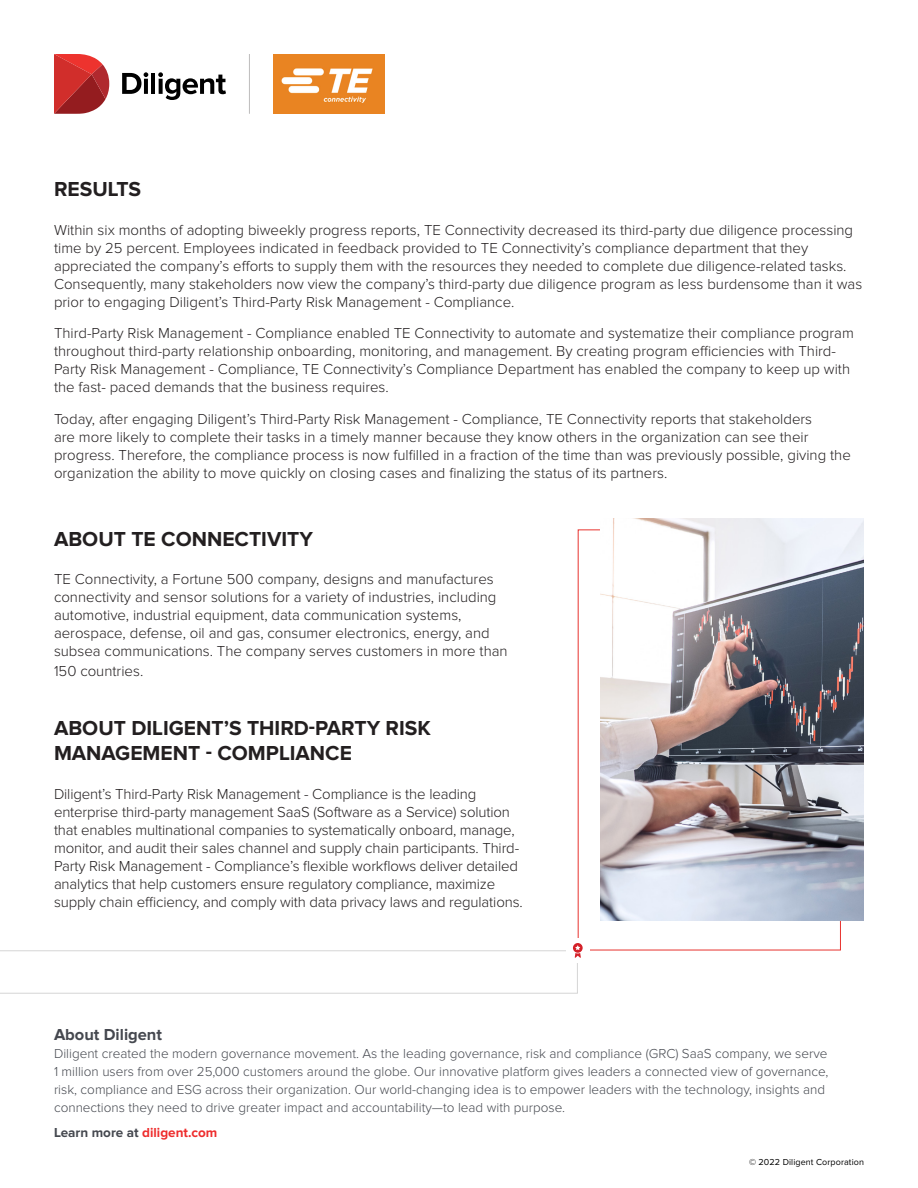
<style>
.page{position:relative;width:918px;height:1188px;background:#fff}
.page>*{position:absolute;margin:0;border:0;box-sizing:border-box;transform-origin:0 0}
.Body_text{font:700 21px/25.2px "Proxima Nova";color:#231f20}
.H4_-_Body{font:700 16.5px "Proxima Nova";color:#45484f}
.Body_text-2{font:300 15px/18px "Proxima Nova";color:#231f20}
.SG_Brochure_-_BODY{font:300 13.5px/18px "Proxima Nova";color:#45484f}
.SG_Brochure_-_BODY-2{font:700 13.5px "Proxima Nova";color:#ee2d2d}
.H6_-_Sub_Text{font:9px "Proxima Nova";letter-spacing:.01em;color:#010000}
.s1{color:#45484f}
</style>
<div class="page">
<svg style="left:122px;top:72px;width:26px;height:22px"></svg>
<hr style="left:151px;top:73px;width:4px;height:21px;background:#000">
<svg style="left:158px;top:72px;width:68px;height:28px"></svg>
<svg style="left:54px;top:54px;width:55px;height:60px;background:#c44141"></svg>
<hr style="left:249px;top:54px;width:1px;height:60px;background:#231f20">
<img style="left:601px;top:518px;width:263px;height:402px">
<img style="left:273px;top:54px;width:112px;height:60px">
<svg style="left:0;top:943px;width:583px;height:51px"></svg>
<p class="Body_text" style="left:54px;top:177px;width:89px">RESULTS</p>
<p class="Body_text-2" style="left:54px;top:221px;width:810px">Within six months of adopting biweekly progress reports, TE Connectivity decreased its third-party due diligence processing time by 25 percent. Employees indicated in feedback provided to TE Connectivity’s compliance department that they appreciated the company’s efforts to supply them with the resources they needed to complete due diligence-related tasks.<br>Consequently, many stakeholders now view the company’s third-party due diligence program as less burdensome than it was prior to engaging Diligent’s Third-Party Risk Management - Compliance.</p>
<p class="Body_text-2" style="left:54px;top:324px;width:801px">Third-Party Risk Management - Compliance enabled TE Connectivity to automate and systematize their compliance program throughout third-party relationship onboarding, monitoring, and management. By creating program efficiencies with Third-Party Risk Management - Compliance, TE Connectivity’s Compliance Department has enabled the company to keep up with the fast- paced demands that the business requires.</p>
<p class="Body_text-2" style="left:54px;top:410px;width:798px">Today, after engaging Diligent’s Third-Party Risk Management - Compliance, TE Connectivity reports that stakeholders<br>are more likely to complete their tasks in a timely manner because they know others in the organization can see their progress. Therefore, the compliance process is now fulfilled in a fraction of the time than was previously possible, giving the organization the ability to move quickly on closing cases and finalizing the status of its partners.</p>
<p class="Body_text" style="left:54px;top:527px;width:260px">ABOUT TE CONNECTIVITY</p>
<p class="Body_text-2" style="left:54px;top:571px;width:455px">TE Connectivity, a Fortune 500 company, designs and manufactures connectivity and sensor solutions for a variety of industries, including automotive, industrial equipment, data communication systems, aerospace, defense, oil and gas, consumer electronics, energy, and subsea communications. The company serves customers in more than</p>
<p class="Body_text-2" style="left:54px;top:662px;width:91px">150 countries.</p>
<p class="Body_text" style="left:54px;top:716px;width:378px">ABOUT DILIGENT’S THIRD-PARTY RISK<br>MANAGEMENT - COMPLIANCE</p>
<p class="Body_text-2" style="left:54px;top:785px;width:470px">Diligent’s Third-Party Risk Management - Compliance is the leading enterprise third-party management SaaS (Software as a Service) solution that enables multinational companies to systematically onboard, manage, monitor, and audit their sales channel and supply chain participants. Third-Party Risk Management - Compliance’s flexible workflows deliver detailed analytics that help customers ensure regulatory compliance, maximize supply chain efficiency, and comply with data privacy laws and regulations.</p>
<p class="H4_-_Body" style="left:54px;top:1025px;width:110px">About Diligent</p>
<p class="SG_Brochure_-_BODY" style="left:54px;top:1045px;width:776px">Diligent created the modern governance movement. As the leading governance, risk and compliance (GRC) SaaS company, we serve 1 million users from over 25,000 customers around the globe. Our innovative platform gives leaders a connected view of governance, risk, compliance and ESG across their organization. Our world-changing idea is to empower leaders with the technology, insights and connections they need to drive greater impact and accountability—to lead with purpose.</p>
<p class="SG_Brochure_-_BODY-2" style="left:54px;top:1125px;width:165px"><span class="s1">Learn more at</span> diligent.com</p>
<p class="H6_-_Sub_Text" style="left:749px;top:1156px;width:116px">© 2022 Diligent Corporation</p>
</div>
